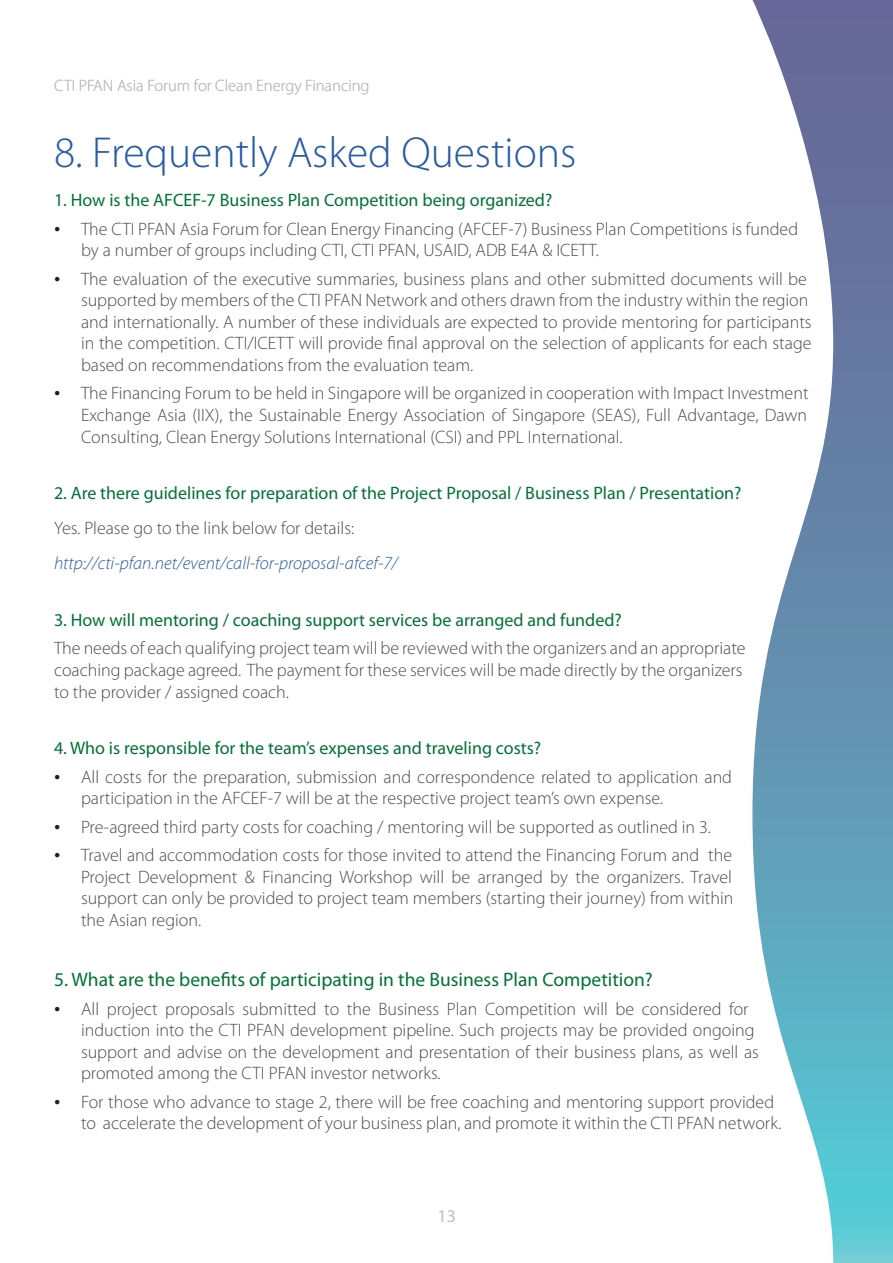
<style>
.page{position:relative;width:893px;height:1263px;background:#fff}
.page>*{position:absolute;margin:0;border:0;box-sizing:border-box;transform-origin:0 0}
.t1{font:300 43.5px "Myriad Pro";color:#265aa6}
.t2{font:19.5px "Myriad Pro";color:#007236}
.t3{font:300 18px/21.6px "Myriad Pro";color:#4c4c4c}
.t4{font:18px "Myriad Pro";color:#007236}
.t5{font:italic 300 18px "Myriad Pro";color:#265aa6}
.t6{font:18px "Myriad Pro";color:#bcbebf}
.t7{font:300 16.5px "Myriad Pro";color:#bcbebf}
.s1{font-family:"Times New Roman";font-weight:400;color:#221e1f}
</style>
<div class="page">
<svg style="left:752px;top:0;width:141px;height:1263px"></svg>
<p class="t7" style="left:54px;top:76px;width:317px">CTI PFAN Asia Forum for Clean Energy Financing</p>
<h1 class="t1" style="left:54px;top:127px;width:524px">8. Frequently Asked Questions</h1>
<p class="t4" style="left:54px;top:189px;width:500px">1. How is the AFCEF-7 Business Plan Competition being organized?</p>
<p class="t3" style="left:81px;top:218px;width:719px;text-indent:-27px"><span class="s1">•</span> The CTI PFAN Asia Forum for Clean Energy Financing (AFCEF-7) Business Plan Competitions is funded by a number of groups including CTI, CTI PFAN, USAID, ADB E4A &amp; ICETT.</p>
<p class="t3" style="left:81px;top:268px;width:732px;text-indent:-27px"><span class="s1">•</span> The evaluation of the executive summaries, business plans and other submitted documents will be supported by members of the CTI PFAN Network and others drawn from the industry within the region and internationally. A number of these individuals are expected to provide mentoring for participants in the competition. CTI/ICETT will provide final approval on the selection of applicants for each stage based on recommendations from the evaluation team.</p>
<p class="t3" style="left:81px;top:382px;width:729px;text-align:justify;text-indent:-27px"><span class="s1">•</span> The Financing Forum to be held in Singapore will be organized in cooperation with Impact Investment Exchange Asia (IIX), the Sustainable Energy Association of Singapore (SEAS), Full Advantage, Dawn Consulting, Clean Energy Solutions International (CSI) and PPL International.</p>
<p class="t4" style="left:54px;top:482px;width:689px">2. Are there guidelines for preparation of the Project Proposal / Business Plan / Presentation?</p>
<p class="t3" style="left:54px;top:517px;width:302px">Yes. Please go to the link below for details:</p>
<p class="t5" style="left:54px;top:553px;width:345px">http://cti-pfan.net/event/call-for-proposal-afcef-7/</p>
<p class="t4" style="left:54px;top:609px;width:569px">3. How will mentoring / coaching support services be arranged and funded?</p>
<p class="t3" style="left:54px;top:637px;width:693px">The needs of each qualifying project team will be reviewed with the organizers and an appropriate coaching package agreed. The payment for these services will be made directly by the organizers to the provider / assigned coach.</p>
<p class="t4" style="left:54px;top:737px;width:489px">4. Who is responsible for the team’s expenses and traveling costs?</p>
<p class="t3" style="left:81px;top:766px;width:653px;text-indent:-27px"><span class="s1">•</span> All costs for the preparation, submission and correspondence related to application and participation in the AFCEF-7 will be at the respective project team’s own expense.</p>
<p class="t3" style="left:54px;top:816px;width:659px"><span class="s1">•</span> Pre-agreed third party costs for coaching / mentoring will be supported as outlined in 3.</p>
<p class="t3" style="left:81px;top:844px;width:654px;text-align:justify;text-indent:-27px"><span class="s1">•</span> Travel and accommodation costs for those invited to attend the Financing Forum and the Project Development &amp; Financing Workshop will be arranged by the organizers. Travel support can only be provided to project team members (starting their journey) from within the Asian region.</p>
<p class="t2" style="left:54px;top:967px;width:600px">5. What are the benefits of participating in the Business Plan Competition?</p>
<p class="t3" style="left:81px;top:997px;width:679px;text-indent:-27px"><span class="s1">•</span> All project proposals submitted to the Business Plan Competition will be considered for induction into the CTI PFAN development pipeline. Such projects may be provided ongoing support and advise on the development and presentation of their business plans, as well as promoted among the CTI PFAN investor networks.</p>
<p class="t3" style="left:81px;top:1091px;width:702px;text-indent:-27px"><span class="s1">•</span> For those who advance to stage 2, there will be free coaching and mentoring support provided to accelerate the development of your business plan, and promote it within the CTI PFAN network.</p>
<p class="t6" style="left:437px;top:1205px;width:20px">13</p>
</div>
